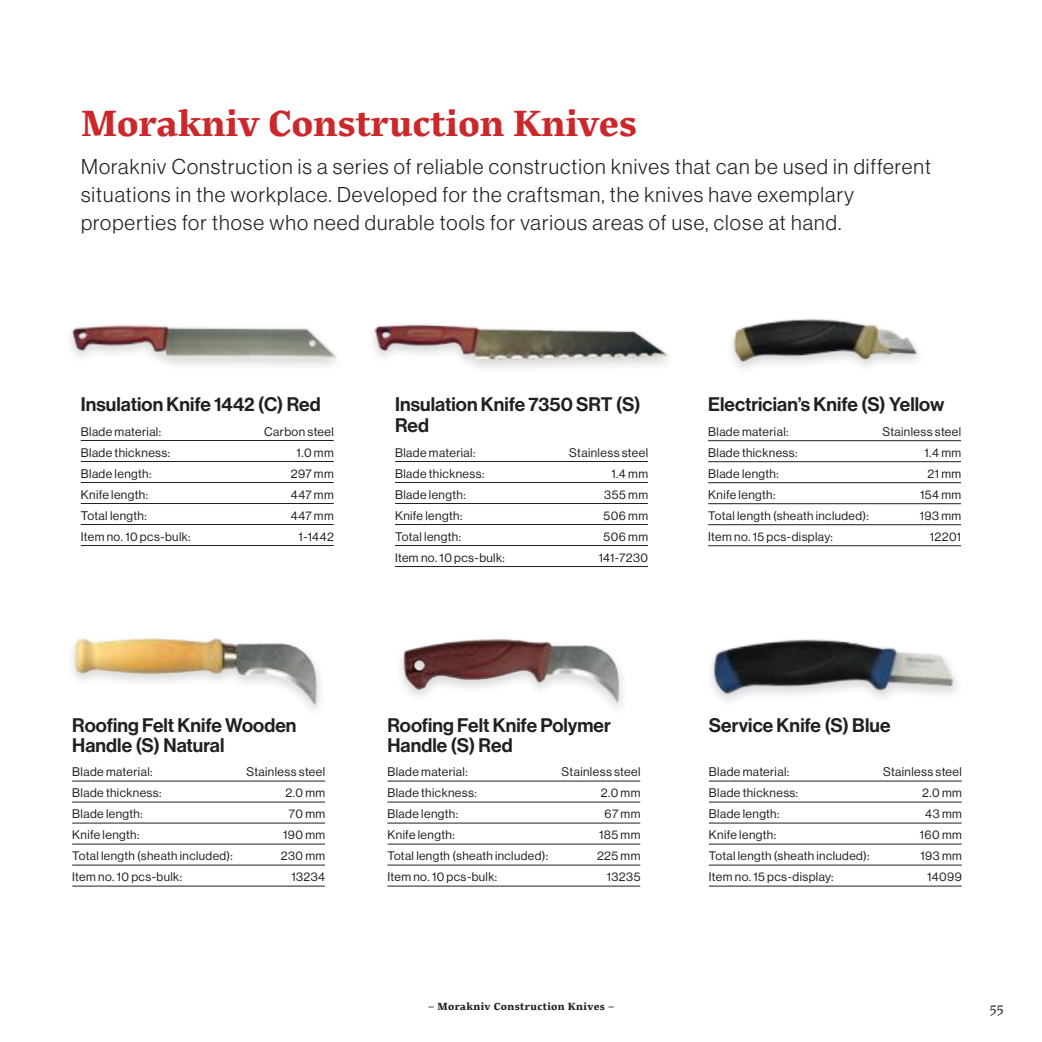
<style>
.page{position:relative;width:1042px;height:1042px;background:#fff}
.page>*{position:absolute;margin:0;border:0;box-sizing:border-box;transform-origin:0 0}
.t1{font:800 36.75px "Sastre";color:#cc272a}
.t2{font:21px/28px "N Haas Grotesk DS Pro 45 Lt";letter-spacing:.05em;color:#231f20}
.t3{font:19.25px/19.2px "N Haas Grotesk DS Pro 65 Md";letter-spacing:.005em;color:#231f20}
.t4{font:14px "Sastre";color:#231f20}
.t5{font:12.25px "N Haas Grotesk DS Pro 55 Rg";letter-spacing:.035em;color:#231f20}
.t6{font:12.08px "N Haas Grotesk DS Pro 55 Rg";letter-spacing:.03em;color:#231f20}
.t7{font:800 10.5px "Sastre";letter-spacing:.03em;color:#231f20}
.s1{font-size:12.25px}
</style>
<div class="page">
<img style="left:70px;top:325px;width:267px;height:39px">
<img style="left:373px;top:324px;width:296px;height:44px">
<img style="left:732px;top:319px;width:186px;height:49px">
<hr style="left:395px;top:461px;width:253px;height:1px;background:#231f20">
<hr style="left:395px;top:482px;width:253px;height:1px;background:#231f20">
<hr style="left:395px;top:503px;width:253px;height:1px;background:#231f20">
<hr style="left:395px;top:524px;width:253px;height:1px;background:#231f20">
<hr style="left:395px;top:545px;width:253px;height:1px;background:#231f20">
<hr style="left:395px;top:566px;width:253px;height:1px;background:#231f20">
<hr style="left:81px;top:440px;width:253px;height:1px;background:#231f20">
<hr style="left:81px;top:461px;width:253px;height:1px;background:#231f20">
<hr style="left:81px;top:482px;width:253px;height:1px;background:#231f20">
<hr style="left:81px;top:503px;width:253px;height:1px;background:#231f20">
<hr style="left:81px;top:524px;width:253px;height:1px;background:#231f20">
<hr style="left:81px;top:545px;width:253px;height:1px;background:#231f20">
<hr style="left:708px;top:440px;width:253px;height:1px;background:#231f20">
<hr style="left:708px;top:461px;width:253px;height:1px;background:#231f20">
<hr style="left:708px;top:482px;width:253px;height:1px;background:#231f20">
<hr style="left:708px;top:503px;width:253px;height:1px;background:#231f20">
<hr style="left:708px;top:524px;width:253px;height:1px;background:#231f20">
<hr style="left:708px;top:545px;width:253px;height:1px;background:#231f20">
<img style="left:403px;top:639px;width:216px;height:65px">
<hr style="left:72px;top:781px;width:253px;height:1px;background:#231f20">
<hr style="left:72px;top:802px;width:253px;height:1px;background:#231f20">
<hr style="left:72px;top:823px;width:253px;height:1px;background:#231f20">
<hr style="left:72px;top:844px;width:253px;height:1px;background:#231f20">
<hr style="left:72px;top:865px;width:253px;height:1px;background:#231f20">
<hr style="left:72px;top:886px;width:253px;height:1px;background:#231f20">
<hr style="left:387px;top:781px;width:253px;height:1px;background:#231f20">
<hr style="left:387px;top:802px;width:253px;height:1px;background:#231f20">
<hr style="left:387px;top:823px;width:253px;height:1px;background:#231f20">
<hr style="left:387px;top:844px;width:253px;height:1px;background:#231f20">
<hr style="left:387px;top:865px;width:253px;height:1px;background:#231f20">
<hr style="left:387px;top:886px;width:253px;height:1px;background:#231f20">
<img style="left:711px;top:639px;width:246px;height:62px">
<hr style="left:709px;top:781px;width:252px;height:1px;background:#231f20">
<hr style="left:709px;top:802px;width:252px;height:1px;background:#231f20">
<hr style="left:709px;top:823px;width:252px;height:1px;background:#231f20">
<hr style="left:709px;top:844px;width:252px;height:1px;background:#231f20">
<hr style="left:709px;top:865px;width:252px;height:1px;background:#231f20">
<hr style="left:709px;top:886px;width:252px;height:1px;background:#231f20">
<img style="left:74px;top:638px;width:243px;height:68px">
<h1 class="t1" style="left:81px;top:102px;width:557px">Morakniv Construction Knives</h1>
<p class="t2" style="left:81px;top:152px;width:851px">Morakniv Construction is a series of reliable construction knives that can be used in different situations in the workplace. Developed for the craftsman, the knives have exemplary properties for those who need durable tools for various areas of use, close at hand.</p>
<h3 class="t3" style="left:81px;top:395px;width:241px">Insulation Knife 1442 (C) Red</h3>
<p class="t5" style="left:81px;top:424px;width:82px">Blade material:</p>
<p class="t5" style="left:264px;top:424px;width:71px">Carbon steel</p>
<p class="t5" style="left:81px;top:445px;width:91px">Blade thickness:</p>
<p class="t5" style="left:297px;top:445px;width:39px">1.0 mm</p>
<p class="t5" style="left:81px;top:466px;width:72px">Blade length:</p>
<p class="t5" style="left:291px;top:466px;width:45px">297 mm</p>
<p class="t5" style="left:81px;top:487px;width:69px">Knife length:</p>
<p class="t5" style="left:291px;top:487px;width:44px">447 mm</p>
<p class="t5" style="left:81px;top:508px;width:68px">Total length:</p>
<p class="t5" style="left:291px;top:508px;width:44px">447 mm</p>
<p class="t5" style="left:81px;top:529px;width:111px">Item no. 10 pcs-bulk:</p>
<p class="t5" style="left:299px;top:529px;width:37px">1-1442</p>
<h3 class="t3" style="left:395px;top:394px;width:247px;line-height:21px">Insulation Knife 7350 SRT (S)<br>Red</h3>
<p class="t5" style="left:395px;top:445px;width:82px">Blade material:</p>
<p class="t5" style="left:569px;top:445px;width:80px">Stainless steel</p>
<p class="t5" style="left:395px;top:466px;width:91px">Blade thickness:</p>
<p class="t5" style="left:611px;top:466px;width:38px">1.4 mm</p>
<p class="t5" style="left:395px;top:487px;width:72px">Blade length:</p>
<p class="t5" style="left:604px;top:487px;width:45px">355 mm</p>
<p class="t5" style="left:395px;top:508px;width:69px">Knife length:</p>
<p class="t5" style="left:603px;top:508px;width:46px">506 mm</p>
<p class="t5" style="left:395px;top:529px;width:68px">Total length:</p>
<p class="t5" style="left:603px;top:529px;width:46px">506 mm</p>
<p class="t5" style="left:395px;top:550px;width:111px">Item no. 10 pcs-bulk:</p>
<p class="t5" style="left:599px;top:550px;width:51px">141-7230</p>
<h3 class="t3" style="left:708px;top:395px;width:238px">Electrician’s Knife (S) Yellow</h3>
<p class="t5" style="left:708px;top:424px;width:82px">Blade material:</p>
<p class="t5" style="left:882px;top:424px;width:80px">Stainless steel</p>
<p class="t5" style="left:708px;top:445px;width:91px">Blade thickness:</p>
<p class="t5" style="left:924px;top:445px;width:38px">1.4 mm</p>
<p class="t5" style="left:708px;top:466px;width:72px">Blade length:</p>
<p class="t5" style="left:927px;top:466px;width:35px">21 mm</p>
<p class="t5" style="left:708px;top:487px;width:69px">Knife length:</p>
<p class="t5" style="left:920px;top:487px;width:43px">154 mm</p>
<p class="t6" style="left:708px;top:509px;width:162px">Total length (sheath included)<span class="s1">:</span></p>
<p class="t5" style="left:919px;top:508px;width:43px">193 mm</p>
<p class="t5" style="left:708px;top:529px;width:126px">Item no. 15 pcs-display:</p>
<p class="t5" style="left:930px;top:529px;width:33px">12201</p>
<h3 class="t3" style="left:72px;top:716px;width:226px">Roofing Felt Knife Wooden<br>Handle (S) Natural</h3>
<p class="t5" style="left:72px;top:765px;width:82px">Blade material:</p>
<p class="t5" style="left:246px;top:765px;width:80px">Stainless steel</p>
<p class="t5" style="left:72px;top:786px;width:91px">Blade thickness:</p>
<p class="t5" style="left:285px;top:786px;width:41px">2.0 mm</p>
<p class="t5" style="left:72px;top:807px;width:72px">Blade length:</p>
<p class="t5" style="left:289px;top:807px;width:38px">70 mm</p>
<p class="t5" style="left:72px;top:828px;width:69px">Knife length:</p>
<p class="t5" style="left:283px;top:828px;width:44px">190 mm</p>
<p class="t6" style="left:72px;top:849px;width:162px">Total length (sheath included)<span class="s1">:</span></p>
<p class="t5" style="left:281px;top:849px;width:46px">230 mm</p>
<p class="t5" style="left:72px;top:870px;width:111px">Item no. 10 pcs-bulk:</p>
<p class="t5" style="left:291px;top:870px;width:35px">13234</p>
<h3 class="t3" style="left:387px;top:716px;width:225px">Roofing Felt Knife Polymer<br>Handle (S) Red</h3>
<p class="t5" style="left:387px;top:765px;width:82px">Blade material:</p>
<p class="t5" style="left:561px;top:765px;width:80px">Stainless steel</p>
<p class="t5" style="left:387px;top:786px;width:91px">Blade thickness:</p>
<p class="t5" style="left:601px;top:786px;width:41px">2.0 mm</p>
<p class="t5" style="left:387px;top:807px;width:72px">Blade length:</p>
<p class="t5" style="left:604px;top:807px;width:37px">67 mm</p>
<p class="t5" style="left:387px;top:828px;width:69px">Knife length:</p>
<p class="t5" style="left:599px;top:828px;width:43px">185 mm</p>
<p class="t6" style="left:387px;top:849px;width:162px">Total length (sheath included)<span class="s1">:</span></p>
<p class="t5" style="left:597px;top:849px;width:45px">225 mm</p>
<p class="t5" style="left:387px;top:870px;width:111px">Item no. 10 pcs-bulk:</p>
<p class="t5" style="left:607px;top:870px;width:35px">13235</p>
<h3 class="t3" style="left:709px;top:716px;width:183px">Service Knife (S) Blue</h3>
<p class="t5" style="left:709px;top:765px;width:82px">Blade material:</p>
<p class="t5" style="left:883px;top:765px;width:80px">Stainless steel</p>
<p class="t5" style="left:709px;top:786px;width:91px">Blade thickness:</p>
<p class="t5" style="left:922px;top:786px;width:41px">2.0 mm</p>
<p class="t5" style="left:709px;top:807px;width:72px">Blade length:</p>
<p class="t5" style="left:925px;top:807px;width:38px">43 mm</p>
<p class="t5" style="left:709px;top:828px;width:69px">Knife length:</p>
<p class="t5" style="left:920px;top:828px;width:44px">160 mm</p>
<p class="t6" style="left:709px;top:849px;width:162px">Total length (sheath included)<span class="s1">:</span></p>
<p class="t5" style="left:920px;top:849px;width:43px">193 mm</p>
<p class="t5" style="left:709px;top:870px;width:126px">Item no. 15 pcs-display:</p>
<p class="t5" style="left:927px;top:870px;width:36px">14099</p>
<p class="t7" style="left:428px;top:999px;width:188px">– Morakniv Construction Knives –</p>
<p class="t4" style="left:990px;top:1000px;width:15px">55</p>
</div>
